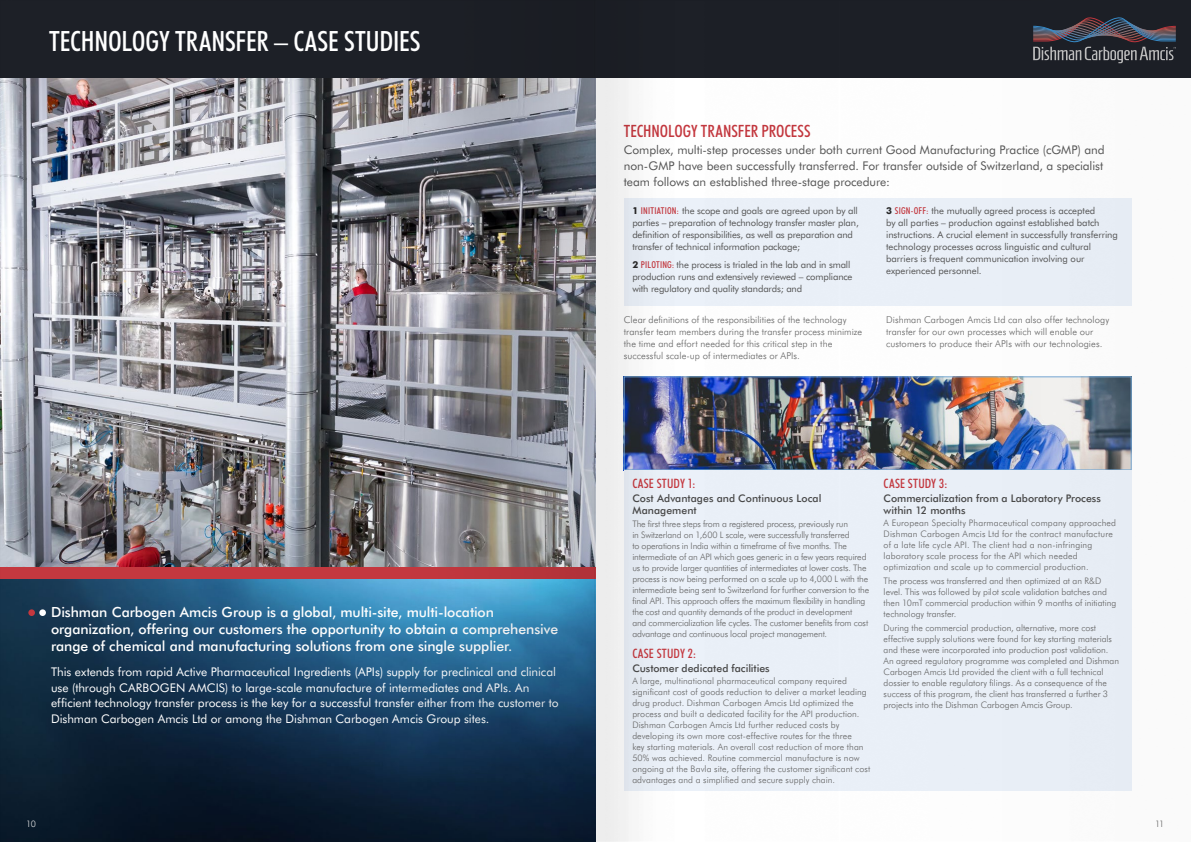
<style>
.page{position:relative;width:1191px;height:842px;background:#fff}
.page>*{position:absolute;margin:0;border:0;box-sizing:border-box;transform-origin:0 0}
.t1{font:500 condensed 28px "Futura BT";letter-spacing:-.005em;color:#fff}
.t2{font:500 condensed 17px "Futura BT";letter-spacing:-.005em;color:#c4383f}
.t3{font:500 14px/16.8px "Futura BT";letter-spacing:-.005em;color:#fff}
.t4{font:500 condensed 13px "Futura BT";letter-spacing:.02em;color:#c4383f}
.t5{font:12px/16px "Futura BT";letter-spacing:-.005em;color:#fff}
.t6{font:12px/16px "Futura BT";letter-spacing:-.005em;color:#555;text-align:justify}
.t7{font:500 10.5px/12.5px "Futura BT";color:#484848}
.t8{font:9.5px/12px "Futura BT";letter-spacing:-.015em;color:#555}
.t9{font:300 9.5px/12px "Futura BT";letter-spacing:.005em;color:#656565}
.t10{font:300 9px/11px "Futura BT";color:#656565}
.t11{font:300 9px/11px "Futura BT";letter-spacing:.02em;color:#656565}
.t12{font:300 9px "Futura BT";color:#ebebeb}
.s1{font-weight:700;color:#292929}
.s2{font-weight:500;font-stretch:condensed;color:#c4383f}
</style>
<div class="page">
<img style="left:0;top:0;width:1191px;height:842px">
<h1 class="t1" style="left:49px;top:24px;width:373px">TECHNOLOGY TRANSFER – CASE STUDIES</h1>
<h3 class="t3" style="left:51px;top:604px;width:508px">Dishman Carbogen Amcis Group is a global, multi-site, multi-location organization, offering our customers the opportunity to obtain a comprehensive range of chemical and manufacturing solutions from one single supplier.</h3>
<p class="t5" style="left:51px;top:663px;width:509px">This extends from rapid Active Pharmaceutical Ingredients (APIs) supply for preclinical and clinical use (through CARBOGEN AMCIS) to large-scale manufacture of intermediates and APIs. An efficient technology transfer process is the key for a successful transfer either from the customer to Dishman Carbogen Amcis Ltd or among the Dishman Carbogen Amcis Group sites.</p>
<h2 class="t2" style="left:624px;top:120px;width:188px">TECHNOLOGY TRANSFER PROCESS</h2>
<p class="t6" style="left:624px;top:141px;width:482px">Complex, multi-step processes under both current Good Manufacturing Practice (cGMP) and non-GMP have been successfully transferred. For transfer outside of Switzerland, a specialist team follows an established three-stage procedure:</p>
<p class="t8" style="left:632px;top:204px;width:228px"><span class="s1">1</span> <span class="s2">INITIATION:</span> the scope and goals are agreed upon by all parties – preparation of technology transfer master plan, definition of responsibilities, as well as preparation and transfer of technical information package;</p>
<p class="t8" style="left:632px;top:258px;width:222px"><span class="s1">2</span> <span class="s2">PILOTING:</span> the process is trialed in the lab and in small production runs and extensively reviewed – compliance with regulatory and quality standards; and</p>
<p class="t8" style="left:886px;top:204px;width:233px"><span class="s1">3</span> <span class="s2">SIGN-OFF:</span> the mutually agreed process is accepted<br>by all parties – production against established batch instructions. A crucial element in successfully transferring technology processes across linguistic and cultural barriers is frequent communication involving our experienced personnel.</p>
<p class="t9" style="left:624px;top:314px;width:240px">Clear definitions of the responsibilities of the technology transfer team members during the transfer process minimize the time and effort needed for this critical step in the successful scale-up of intermediates or APIs.</p>
<p class="t9" style="left:886px;top:314px;width:225px">Dishman Carbogen Amcis Ltd can also offer technology transfer for our own processes which will enable our customers to produce their APIs with our technologies.</p>
<h3 class="t4" style="left:632px;top:475px;width:65px">CASE STUDY 1:</h3>
<p class="t7" style="left:632px;top:491px;width:191px">Cost Advantages and Continuous Local<br>Management</p>
<p class="t10" style="left:632px;top:519px;width:238px">The first three steps from a registered process, previously run<br>in Switzerland on 1,600 L scale, were successfully transferred<br>to operations in India within a timeframe of five months. The intermediate of an API which goes generic in a few years required us to provide larger quantities of intermediates at lower costs. The process is now being performed on a scale up to 4,000 L with the intermediate being sent to Switzerland for further conversion to the final API. This approach offers the maximum flexibility in handling the cost and quantity demands of the product in development<br>and commercialization life cycles. The customer benefits from cost advantage and continuous local project management.</p>
<h3 class="t4" style="left:632px;top:645px;width:65px">CASE STUDY 2:</h3>
<p class="t7" style="left:632px;top:662px;width:139px">Customer dedicated facilities</p>
<p class="t10" style="left:632px;top:675px;width:239px">A large, multinational pharmaceutical company required significant cost of goods reduction to deliver a market leading drug product. Dishman Carbogen Amcis Ltd optimized the process and built a dedicated facility for the API production.<br>Dishman Carbogen Amcis Ltd further reduced costs by developing its own more cost-effective routes for the three<br>key starting materials. An overall cost reduction of more than 50% was achieved. Routine commercial manufacture is now ongoing at the Bavla site, offering the customer significant cost advantages and a simplified and secure supply chain.</p>
<h3 class="t4" style="left:883px;top:475px;width:65px">CASE STUDY 3:</h3>
<p class="t7" style="left:883px;top:491px;width:219px">Commercialization from a Laboratory Process within 12 months</p>
<p class="t11" style="left:883px;top:517px;width:234px">A European Specialty Pharmaceutical company approached Dishman Carbogen Amcis Ltd for the contract manufacture of a late life cycle API. The client had a non-infringing laboratory scale process for the API which needed optimization and scale up to commercial production.</p>
<p class="t10" style="left:883px;top:575px;width:234px">The process was transferred and then optimized at an R&amp;D level. This was followed by pilot scale validation batches and then 10mT commercial production within 9 months of initiating technology transfer.</p>
<p class="t10" style="left:883px;top:622px;width:237px">During the commercial production, alternative, more cost effective supply solutions were found for key starting materials and these were incorporated into production post validation.<br>An agreed regulatory programme was completed and Dishman Carbogen Amcis Ltd provided the client with a full technical dossier to enable regulatory filings. As a consequence of the success of this program, the client has transferred a further 3 projects into the Dishman Carbogen Amcis Group.</p>
<p class="t12" style="left:26px;top:819px;width:11px">10</p>
<p class="t10" style="left:1155px;top:819px;width:11px">11</p>
</div>
